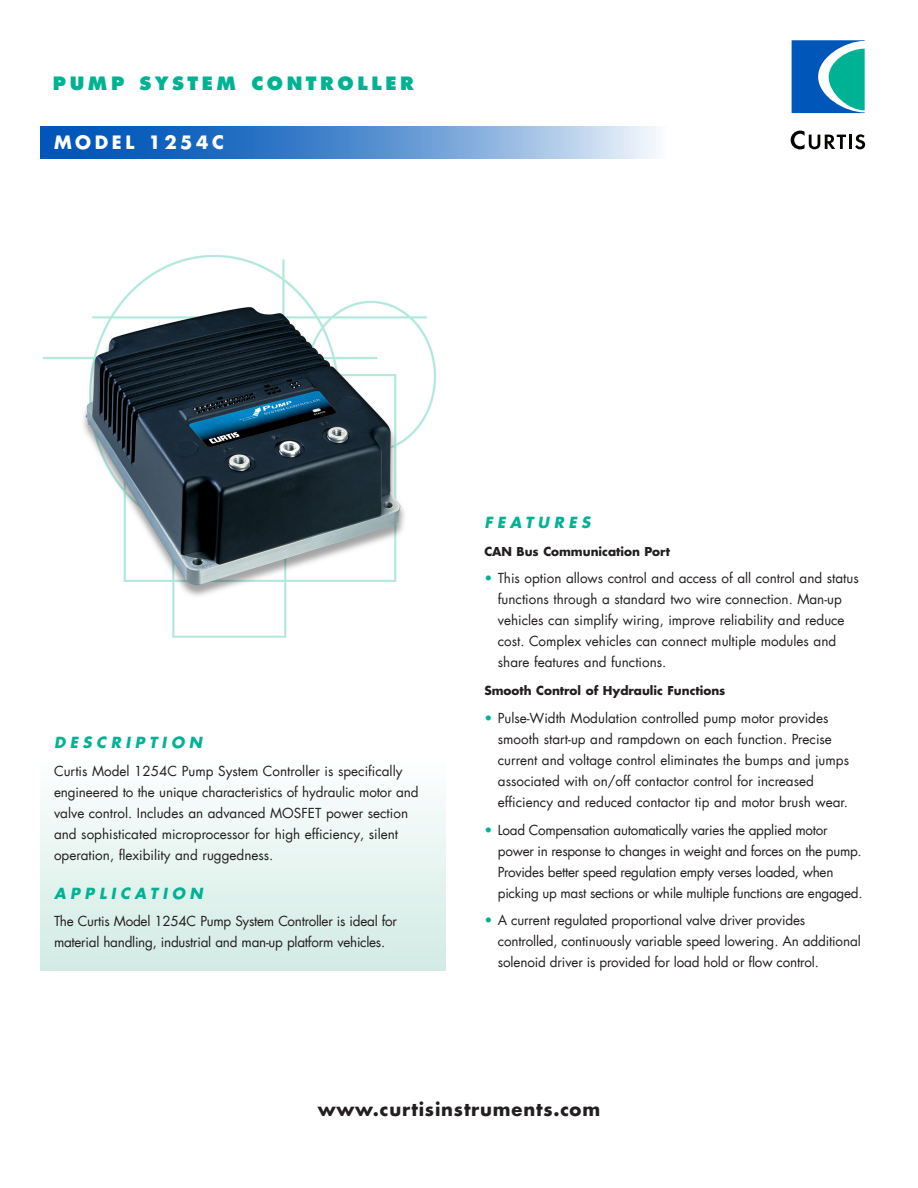
<style>
.page{position:relative;width:918px;height:1188px;background:#fff}
.page>*{position:absolute;margin:0;border:0;box-sizing:border-box;transform-origin:0 0}
.t1{font:700 18px "Futura Com";letter-spacing:.045em;color:#231f20}
.t2{font:800 18px "Futura Com";letter-spacing:.2em;color:#00b294}
.t3{font:700 18px "Futura Com";letter-spacing:.2em;color:#fff}
.t4{font:italic 700 15px "Futura Com";letter-spacing:.3em;color:#00b294}
.t5{font:13.5px/21px "Futura Com";color:#231f20}
.t6{font:13.5px/21px "Futura Com";letter-spacing:-.02em;color:#231f20}
.t7{font:700 12px "Futura Com";color:#231f20}
.s1{color:#00b294}
</style>
<div class="page">
<div style="left:40px;top:758px;width:406px;height:212px;background:linear-gradient(to bottom,#fdffff,#d2ebe4)"></div>
<svg style="left:40px;top:126px;width:616px;height:32px;background:#5891d1"></svg>
<svg style="left:791px;top:131px;width:55px;height:18px"></svg>
<hr style="left:849px;top:135px;width:3px;height:14px;background:#050504">
<svg style="left:855px;top:134px;width:10px;height:15px"></svg>
<svg style="left:792px;top:40px;width:73px;height:73px;background:#2a8fb8"></svg>
<img style="left:43px;top:255px;width:393px;height:383px">
<h1 class="t2" style="left:53px;top:71px;width:362px">PUMP SYSTEM CONTROLLER</h1>
<h1 class="t3" style="left:54px;top:128px;width:172px">MODEL 1254C</h1>
<p class="t4" style="left:54px;top:731px;width:150px">DESCRIPTION</p>
<p class="t5" style="left:54px;top:760px;width:366px">Curtis Model 1254C Pump System Controller is specifically engineered to the unique characteristics of hydraulic motor and valve control. Includes an advanced MOSFET power section and sophisticated microprocessor for high efficiency, silent operation, flexibility and ruggedness.</p>
<p class="t4" style="left:54px;top:881px;width:150px">APPLICATION</p>
<p class="t6" style="left:54px;top:911px;width:345px">The Curtis Model 1254C Pump System Controller is ideal for material handling, industrial and man-up platform vehicles.</p>
<p class="t4" style="left:484px;top:511px;width:108px">FEATURES</p>
<p class="t7" style="left:484px;top:542px;width:187px">CAN Bus Communication Port</p>
<p class="t5" style="left:498px;top:568px;width:362px;text-indent:-14px"><span class="s1">•</span> This option allows control and access of all control and status functions through a standard two wire connection. Man-up vehicles can simplify wiring, improve reliability and reduce cost. Complex vehicles can connect multiple modules and share features and functions.</p>
<p class="t7" style="left:484px;top:681px;width:243px">Smooth Control of Hydraulic Functions</p>
<p class="t5" style="left:498px;top:707px;width:353px;text-indent:-14px"><span class="s1">•</span> Pulse-Width Modulation controlled pump motor provides smooth start-up and rampdown on each function. Precise current and voltage control eliminates the bumps and jumps associated with on/off contactor control for increased efficiency and reduced contactor tip and motor brush wear.</p>
<p class="t6" style="left:498px;top:819px;width:366px;text-indent:-14px"><span class="s1">•</span> Load Compensation automatically varies the applied motor power in response to changes in weight and forces on the pump.<br>Provides better speed regulation empty verses loaded, when picking up mast sections or while multiple functions are engaged.</p>
<p class="t5" style="left:498px;top:910px;width:364px;text-indent:-14px"><span class="s1">•</span> A current regulated proportional valve driver provides controlled, continuously variable speed lowering. An additional solenoid driver is provided for load hold or flow control.</p>
<h1 class="t1" style="left:318px;top:1096px;width:284px">www.curtisinstruments.com</h1>
</div>
